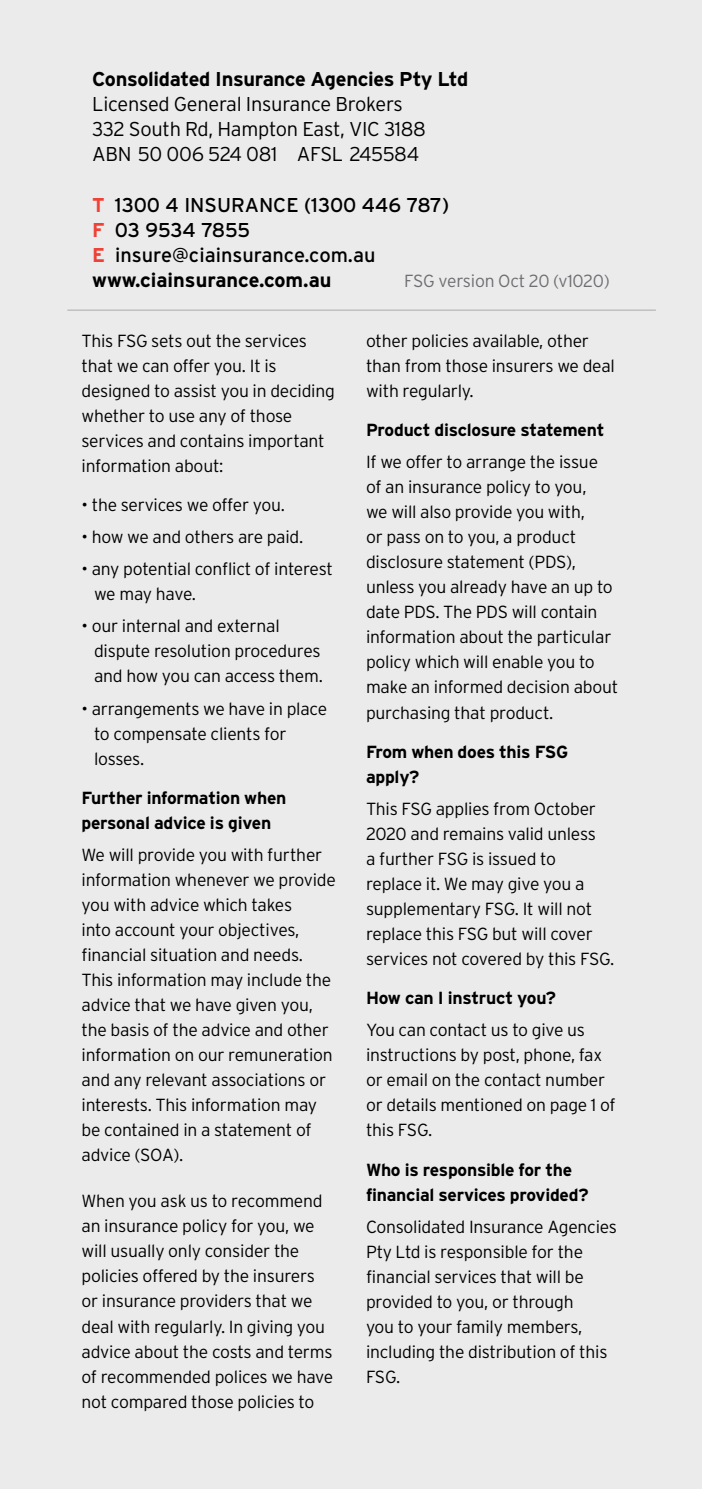
<style>
.page{position:relative;width:702px;height:1489px;background:#fff}
.page>*{position:absolute;margin:0;border:0;box-sizing:border-box;transform-origin:0 0}
.t1{font:20px/25px "Interstate";color:#000}
.t2{font:300 20px/25px "Interstate";letter-spacing:-.015em;color:#000}
.t3{font:700 20px "Interstate";letter-spacing:-.015em;color:#000}
.t4{font:300 17.5px/25px "Interstate";letter-spacing:-.015em;color:#000}
.t5{font:700 17.5px/25px "Interstate";letter-spacing:-.015em;color:#000}
.t6{font:300 17.5px "Interstate";letter-spacing:-.015em;color:#6d6e71}
.s1{font-weight:700;color:#ef4135}
.s2{font-weight:700}
</style>
<div class="page">
<div style="left:0;top:0;width:702px;height:1488px;background:#ebebec"></div>
<hr style="left:67px;top:310px;width:589px;height:1px;background:#a7a9ac">
<p class="t3" style="left:92px;top:68px;width:377px">Consolidated Insurance Agencies Pty Ltd</p>
<p class="t2" style="left:92px;top:91px;width:335px">Licensed General Insurance Brokers<br>332 South Rd, Hampton East, VIC 3188<br>ABN 50 006 524 081 AFSL 245584</p>
<p class="t1" style="left:92px;top:192px;width:358px"><span class="s1">T</span> 1300 4 INSURANCE (1300 446 787)<br><span class="s1">F</span> 03 9534 7855<br><span class="s1">E</span> insure@ciainsurance.com.au <span class="s2">www.ciainsurance.com.au</span></p>
<p class="t6" style="left:404px;top:271px;width:207px">FSG version Oct 20 (v1020)</p>
<p class="t4" style="left:81px;top:328px;width:255px">This FSG sets out the services that we can offer you. It is designed to assist you in deciding whether to use any of those services and contains important information about:</p>
<p class="t4" style="left:81px;top:492px;width:205px">• the services we offer you.</p>
<p class="t4" style="left:81px;top:524px;width:223px">• how we and others are paid.</p>
<p class="t4" style="left:94px;top:556px;width:240px;text-indent:-12px">• any potential conflict of interest we may have.</p>
<p class="t4" style="left:94px;top:613px;width:230px;text-indent:-12px">• our internal and external dispute resolution procedures and how you can access them.</p>
<p class="t4" style="left:94px;top:695px;width:235px;text-indent:-12px">• arrangements we have in place to compensate clients for losses.</p>
<p class="t5" style="left:81px;top:785px;width:206px">Further information when personal advice is given</p>
<p class="t4" style="left:81px;top:842px;width:256px">We will provide you with further information whenever we provide you with advice which takes<br>into account your objectives, financial situation and needs.<br>This information may include the advice that we have given you, the basis of the advice and other information on our remuneration and any relevant associations or interests. This information may be contained in a statement of advice (SOA).</p>
<p class="t4" style="left:81px;top:1188px;width:253px">When you ask us to recommend an insurance policy for you, we will usually only consider the policies offered by the insurers or insurance providers that we deal with regularly. In giving you advice about the costs and terms of recommended polices we have not compared those policies to</p>
<p class="t4" style="left:366px;top:328px;width:250px">other policies available, other than from those insurers we deal with regularly.</p>
<p class="t5" style="left:366px;top:417px;width:240px">Product disclosure statement</p>
<p class="t4" style="left:366px;top:449px;width:254px">If we offer to arrange the issue<br>of an insurance policy to you,<br>we will also provide you with,<br>or pass on to you, a product disclosure statement (PDS), unless you already have an up to date PDS. The PDS will contain information about the particular policy which will enable you to make an informed decision about purchasing that product.</p>
<p class="t5" style="left:366px;top:739px;width:204px">From when does this FSG apply?</p>
<p class="t4" style="left:366px;top:796px;width:250px">This FSG applies from October<br>2020 and remains valid unless<br>a further FSG is issued to replace it. We may give you a supplementary FSG. It will not replace this FSG but will cover services not covered by this FSG.</p>
<p class="t5" style="left:366px;top:985px;width:192px">How can I instruct you?</p>
<p class="t4" style="left:366px;top:1017px;width:251px">You can contact us to give us instructions by post, phone, fax or email on the contact number or details mentioned on page 1 of this FSG.</p>
<p class="t5" style="left:366px;top:1156px;width:224px">Who is responsible for the financial services provided?</p>
<p class="t4" style="left:366px;top:1213px;width:252px">Consolidated Insurance Agencies<br>Pty Ltd is responsible for the financial services that will be provided to you, or through<br>you to your family members, including the distribution of this<br>FSG.</p>
</div>
